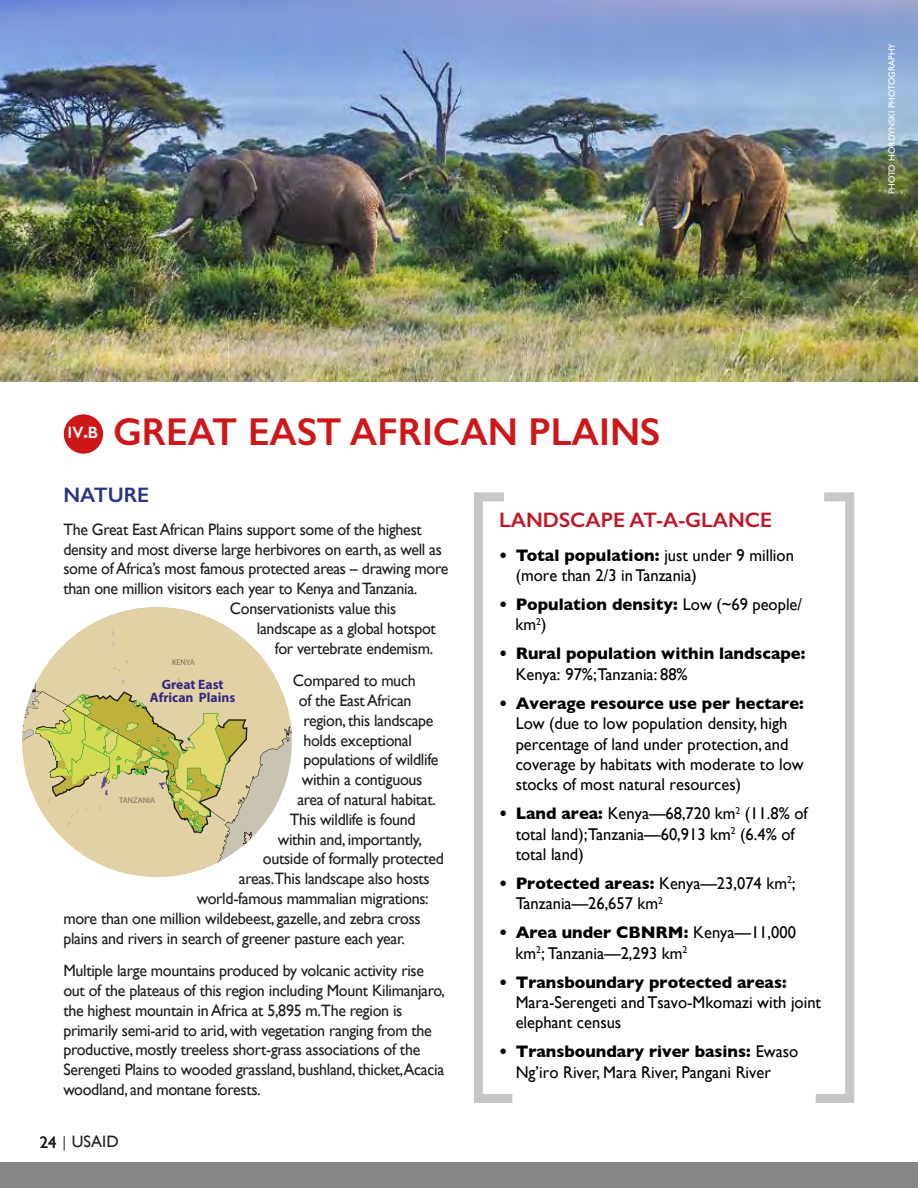
<style>
.page{position:relative;width:918px;height:1188px;background:#fff}
.page>*{position:absolute;margin:0;border:0;box-sizing:border-box;transform-origin:0 0}
.t1{font:600 39px "Gill Sans";color:#cd1719}
.t2{font:600 21px "Gill Sans";color:#c01728}
.t3{font:600 21px "Gill Sans";color:#283583}
.t4{font:16.95px/20.4px "Gill Sans";color:#000}
.t5{font:700 16.95px/20.4px "Gill Sans";color:#000}
.t6{font:16.5px/19.8px "Gill Sans";letter-spacing:-.02em;color:#1d1d1b}
.t7{font:16.5px "Gill Sans";color:#231f20}
.t8{font:600 16.5px "Gill Sans";color:#fff}
.t9{font:700 13.65px/13.4px "Myriad Pro";color:#312783;text-align:center}
.t10{font:9px "Gill Sans";color:#fff}
.t11{font:8.25px "Myriad Pro";color:#7b6a58}
.s1{font-weight:700}
.s2{font-weight:400}
</style>
<div class="page">
<svg style="left:64px;top:1136px;width:1px;height:15px"></svg>
<img style="left:0;top:0;width:918px;height:381px">
<div style="left:64px;top:414px;width:39px;height:40px;background:#cd1719;border-radius:50%"></div>
<svg style="left:474px;top:492px;width:39px;height:611px"></svg>
<svg style="left:815px;top:492px;width:40px;height:611px"></svg>
<svg style="left:256px;top:650px;width:36px;height:184px"></svg>
<svg style="left:287px;top:650px;width:5px;height:62px"></svg>
<svg style="left:22px;top:607px;width:234px;height:270px"></svg>
<div style="left:0;top:1163px;width:918px;height:25px;background:#878787"></div>
<p class="t10" style="left:887px;top:194px;width:153px;rotate:-90deg">PHOTO: HORDYNSKI PHOTOGRAPHY</p>
<h3 class="t8" style="left:68px;top:422px;width:32px">IV<span class="s1">.</span>B</h3>
<h3 class="t1" style="left:113px;top:408px;width:549px">GREAT EAST AFRICAN PLAINS</h3>
<h4 class="t3" style="left:63px;top:483px;width:87px">NATURE</h4>
<p class="t6" style="left:63px;top:519px;width:360px">The Great East African Plains support some of the highest</p>
<p class="t6" style="left:63px;top:539px;width:380px">density and most diverse large herbivores on earth, as well as</p>
<p class="t6" style="left:63px;top:559px;width:387px">some of Africa’s most famous protected areas – drawing more</p>
<p class="t6" style="left:63px;top:579px;width:356px">than one million visitors each year to Kenya andTanzania.</p>
<p class="t6" style="left:230px;top:598px;width:168px">Conservationists value this</p>
<p class="t6" style="left:257px;top:618px;width:181px">landscape as a global hotspot</p>
<p class="t6" style="left:275px;top:638px;width:160px">for vertebrate endemism.</p>
<p class="t9" style="left:150px;top:677px;width:87px">Great East<br>African Plains</p>
<p class="t11" style="left:172px;top:658px;width:24px">KENYA</p>
<p class="t6" style="left:293px;top:671px;width:124px">Compared to much</p>
<p class="t6" style="left:299px;top:690px;width:114px">of the East African</p>
<p class="t6" style="left:303px;top:710px;width:132px">region, this landscape</p>
<p class="t6" style="left:303px;top:730px;width:110px">holds exceptional</p>
<p class="t6" style="left:303px;top:750px;width:137px">populations of wildlife</p>
<p class="t6" style="left:302px;top:770px;width:122px">within a contiguous</p>
<p class="t6" style="left:297px;top:789px;width:140px">area of natural habitat.</p>
<p class="t6" style="left:290px;top:809px;width:127px">This wildlife is found</p>
<p class="t6" style="left:278px;top:829px;width:146px">within and, importantly,</p>
<p class="t6" style="left:263px;top:849px;width:183px">outside of formally protected</p>
<p class="t6" style="left:239px;top:869px;width:192px">areas.This landscape also hosts</p>
<p class="t6" style="left:197px;top:888px;width:233px">world-famous mammalian migrations:</p>
<p class="t6" style="left:63px;top:908px;width:359px">more than one million wildebeest, gazelle, and zebra cross</p>
<p class="t6" style="left:63px;top:928px;width:343px">plains and rivers in search of greener pasture each year.</p>
<p class="t6" style="left:63px;top:961px;width:383px">Multiple large mountains produced by volcanic activity rise out of the plateaus of this region including Mount Kilimanjaro, the highest mountain in Africa at 5,895 m.The region is primarily semi-arid to arid, with vegetation ranging from the productive, mostly treeless short-grass associations of the Serengeti Plains to wooded grassland, bushland, thicket,Acacia woodland, and montane forests.</p>
<p class="t11" style="left:119px;top:796px;width:37px">TANZANIA</p>
<p class="t6" style="left:40px;top:1132px;width:18px">24</p>
<p class="t7" style="left:72px;top:1132px;width:48px">USAID</p>
<h4 class="t2" style="left:499px;top:508px;width:274px">LANDSCAPE AT-A-GLANCE</h4>
<p class="t4" style="left:516px;top:545px;width:280px;text-indent:-16px"><span class="s1">• Total population:</span> just under 9 million (more than 2/3 in Tanzania)</p>
<p class="t5" style="left:516px;top:594px;width:288px;text-indent:-16px">• Population density: <span class="s2">Low (~69 people/ km</span><sup>2</sup><span class="s2">)</span></p>
<p class="t5" style="left:516px;top:643px;width:291px;text-indent:-16px">• Rural population within landscape:<br><span class="s2">Kenya: 97%;Tanzania: 88%</span></p>
<p class="t4" style="left:516px;top:693px;width:290px;text-indent:-16px"><span class="s1">• Average resource use per hectare:<br></span>Low (due to low population density, high percentage of land under protection, and coverage by habitats with moderate to low stocks of most natural resources)</p>
<p class="t4" style="left:516px;top:803px;width:293px;text-indent:-16px"><span class="s1">• Land area:</span> Kenya—68,720 km<sup>2</sup> (11.8% of total land);Tanzania—60,913 km<sup>2</sup> (6.4% of total land)</p>
<p class="t4" style="left:516px;top:873px;width:281px;text-indent:-16px"><span class="s1">• Protected areas:</span> Kenya—23,074 km<sup>2</sup>;<br>Tanzania—26,657 km<sup>2</sup></p>
<p class="t4" style="left:516px;top:922px;width:282px;text-indent:-16px"><span class="s1">• Area under CBNRM:</span> Kenya—11,000 km<sup>2</sup>; Tanzania—2,293 km<sup>2</sup></p>
<p class="t4" style="left:516px;top:971px;width:307px;text-indent:-16px"><span class="s1">• Transboundary protected areas:<br></span>Mara-Serengeti and Tsavo-Mkomazi with joint elephant census</p>
<p class="t4" style="left:516px;top:1041px;width:284px;text-indent:-16px"><span class="s1">• Transboundary river basins:</span> Ewaso<br>Ng’iro River, Mara River, Pangani River</p>
</div>
